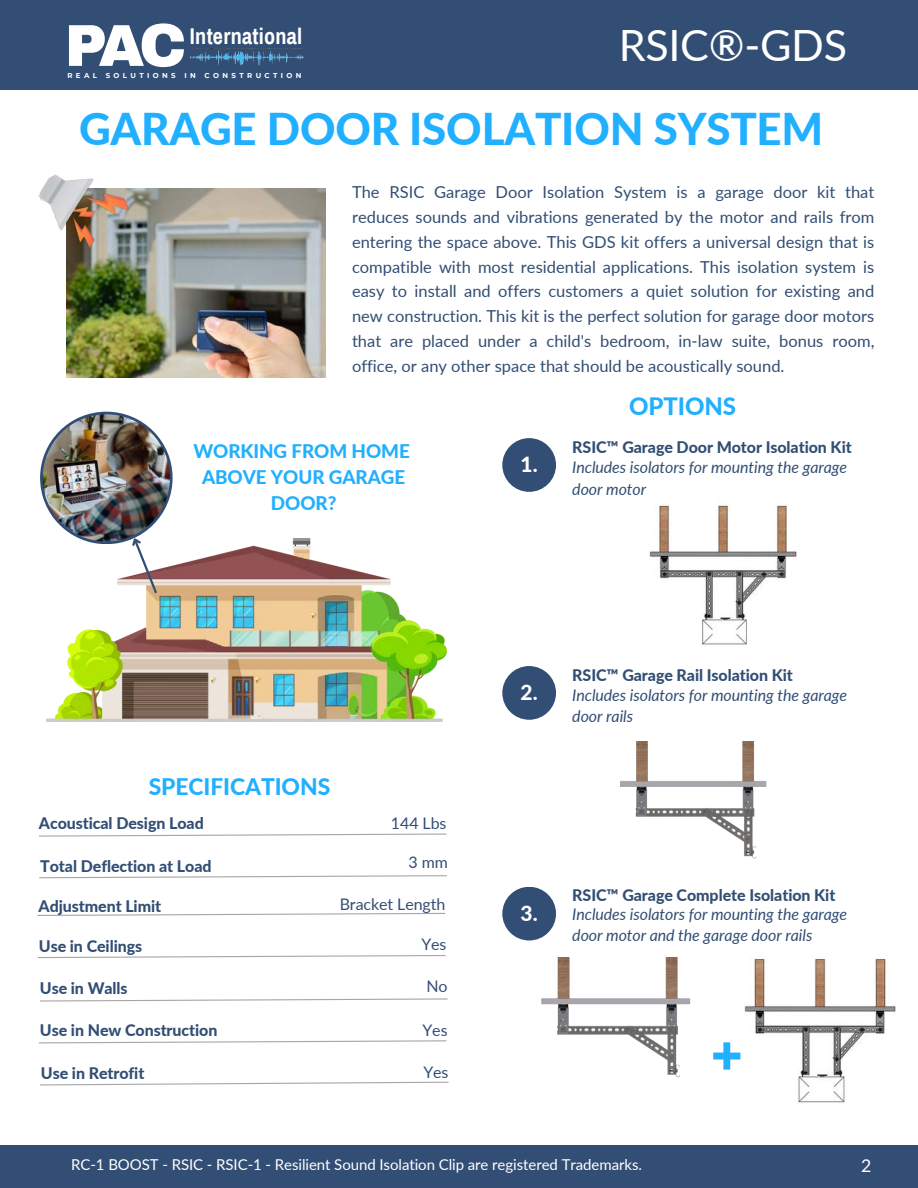
<style>
.page{position:relative;width:918px;height:1188px;background:#fff}
.page>*{position:absolute;margin:0;border:0;box-sizing:border-box;transform-origin:0 0}
.t1{font:900 59.1px "Archivo";color:#fff}
.t2{font:800 43.8px "Lato";letter-spacing:-.005em;color:#21afff}
.t3{font:43.05px "Lato";letter-spacing:-.005em;color:#fff}
.t4{font:800 24px "Lato";letter-spacing:-.005em;color:#21afff}
.t5{font:800 22.95px "Lato";letter-spacing:-.005em;color:#21afff}
.t6{font:700 22.35px "Archivo Narrow";letter-spacing:.01em;color:#fff}
.t7{font:800 20.85px "Lato";color:#fff}
.t8{font:800 18.75px/26.2px "Lato";letter-spacing:-.005em;color:#21afff;text-align:center}
.t9{font:17.7px "Lato";color:#fdfefe}
.t10{font:16.5px/24.8px "Lato";color:#324e74;text-align:justify}
.t11{font:800 16.05px "Lato";letter-spacing:-.005em;color:#324e74}
.t12{font:16.05px "Lato";letter-spacing:-.005em;color:#324e74}
.t13{font:italic 15.9px/21.3px "Lato";letter-spacing:-.005em;color:#324e74}
.t14{font:15px "Lato";letter-spacing:-.005em;color:#fff}
.t15{font:700 7.05px "Montserrat";letter-spacing:.475em;color:#fff}
.s1{font-size:61.35px}
</style>
<div class="page">
<div style="left:0;top:1145px;width:918px;height:43px;background:#324e74"></div>
<div style="left:0;top:0;width:918px;height:90px;background:#324e74"></div>
<img style="left:191px;top:50px;width:112px;height:15px">
<svg style="left:40px;top:998px;width:408px;height:4px"></svg>
<svg style="left:39px;top:833px;width:408px;height:4px"></svg>
<svg style="left:39px;top:875px;width:408px;height:4px"></svg>
<svg style="left:37px;top:912px;width:409px;height:4px"></svg>
<svg style="left:37px;top:955px;width:409px;height:4px"></svg>
<svg style="left:39px;top:1040px;width:408px;height:4px"></svg>
<svg style="left:40px;top:1081px;width:409px;height:5px"></svg>
<div style="left:502px;top:666px;width:54px;height:54px;background:#324e74;border-radius:50%"></div>
<div style="left:502px;top:887px;width:54px;height:54px;background:#324e74;border-radius:50%"></div>
<div style="left:502px;top:438px;width:54px;height:54px;background:#324e74;border-radius:50%"></div>
<img style="left:46px;top:538px;width:401px;height:184px">
<img style="left:650px;top:505px;width:146px;height:140px">
<img style="left:744px;top:958px;width:151px;height:145px">
<svg style="left:713px;top:1042px;width:27px;height:27px"></svg>
<svg style="left:40px;top:412px;width:133px;height:132px"></svg>
<img style="left:43px;top:414px;width:127px;height:128px;border-radius:50%">
<svg style="left:127px;top:534px;width:32px;height:62px"></svg>
<img style="left:66px;top:188px;width:260px;height:189px">
<img style="left:38px;top:174px;width:99px;height:84px">
<img style="left:620px;top:741px;width:147px;height:118px">
<img style="left:541px;top:957px;width:150px;height:121px">
<p class="t1" style="left:98px;top:14px;width:90px">A<span class="s1">C</span></p>
<p class="t1" style="left:65px;top:14px;width:44px">P</p>
<h3 class="t6" style="left:190px;top:25px;width:114px">International</h3>
<p class="t15" style="left:67px;top:71px;width:236px">REAL SOLUTIONS IN CONSTRUCTION</p>
<h6 class="t3" style="left:619px;top:19px;width:230px">RSIC®-GDS</h6>
<h6 class="t2" style="left:79px;top:102px;width:746px">GARAGE DOOR ISOLATION SYSTEM</h6>
<p class="t10" style="left:352px;top:180px;width:524px">The RSIC Garage Door Isolation System is a garage door kit that reduces sounds and vibrations generated by the motor and rails from entering the space above. This GDS kit offers a universal design that is compatible with most residential applications. This isolation system is easy to install and offers customers a quiet solution for existing and new construction. This kit is the perfect solution for garage door motors that are placed under a child's bedroom, in-law suite, bonus room, office, or any other space that should be acoustically sound.</p>
<p class="t8" style="left:193px;top:437px;width:218px">WORKING FROM HOME<br>ABOVE YOUR GARAGE<br>DOOR?</p>
<p class="t7" style="left:521px;top:451px;width:18px">1.</p>
<h5 class="t4" style="left:629px;top:392px;width:108px">OPTIONS</h5>
<p class="t11" style="left:572px;top:437px;width:281px">RSIC™ Garage Door Motor Isolation Kit</p>
<h6 class="t13" style="left:572px;top:457px;width:276px">Includes isolators for mounting the garage door motor</h6>
<h2 class="t7" style="left:521px;top:679px;width:18px">2.</h2>
<h6 class="t11" style="left:572px;top:665px;width:222px">RSIC™ Garage Rail Isolation Kit</h6>
<p class="t13" style="left:572px;top:684px;width:276px">Includes isolators for mounting the garage door rails</p>
<h6 class="t5" style="left:149px;top:772px;width:183px">SPECIFICATIONS</h6>
<p class="t11" style="left:39px;top:813px;width:166px">Acoustical Design Load</p>
<h6 class="t11" style="left:40px;top:856px;width:173px">Total Deflection at Load</h6>
<p class="t11" style="left:39px;top:896px;width:124px">Adjustment Limit</p>
<h6 class="t11" style="left:39px;top:936px;width:105px">Use in Ceilings</h6>
<h3 class="t12" style="left:391px;top:813px;width:57px">144 Lbs</h3>
<h5 class="t12" style="left:408px;top:852px;width:41px">3 mm</h5>
<h6 class="t12" style="left:340px;top:894px;width:107px">Bracket Length</h6>
<p class="t12" style="left:421px;top:934px;width:27px">Yes</p>
<h1 class="t7" style="left:521px;top:900px;width:18px">3.</h1>
<p class="t11" style="left:572px;top:885px;width:265px">RSIC™ Garage Complete Isolation Kit</p>
<p class="t13" style="left:572px;top:903px;width:276px">Includes isolators for mounting the garage door motor and the garage door rails</p>
<p class="t11" style="left:40px;top:979px;width:89px">Use in Walls</p>
<p class="t12" style="left:426px;top:977px;width:23px">No</p>
<h5 class="t11" style="left:40px;top:1020px;width:179px">Use in New Construction</h5>
<h6 class="t11" style="left:41px;top:1063px;width:105px">Use in Retrofit</h6>
<p class="t12" style="left:422px;top:1020px;width:27px">Yes</p>
<p class="t12" style="left:423px;top:1062px;width:27px">Yes</p>
<p class="t14" style="left:71px;top:1155px;width:572px">RC-1 BOOST - RSIC - RSIC-1 - Resilient Sound Isolation Clip are registered Trademarks.</p>
<p class="t9" style="left:861px;top:1155px;width:12px">2</p>
</div>
